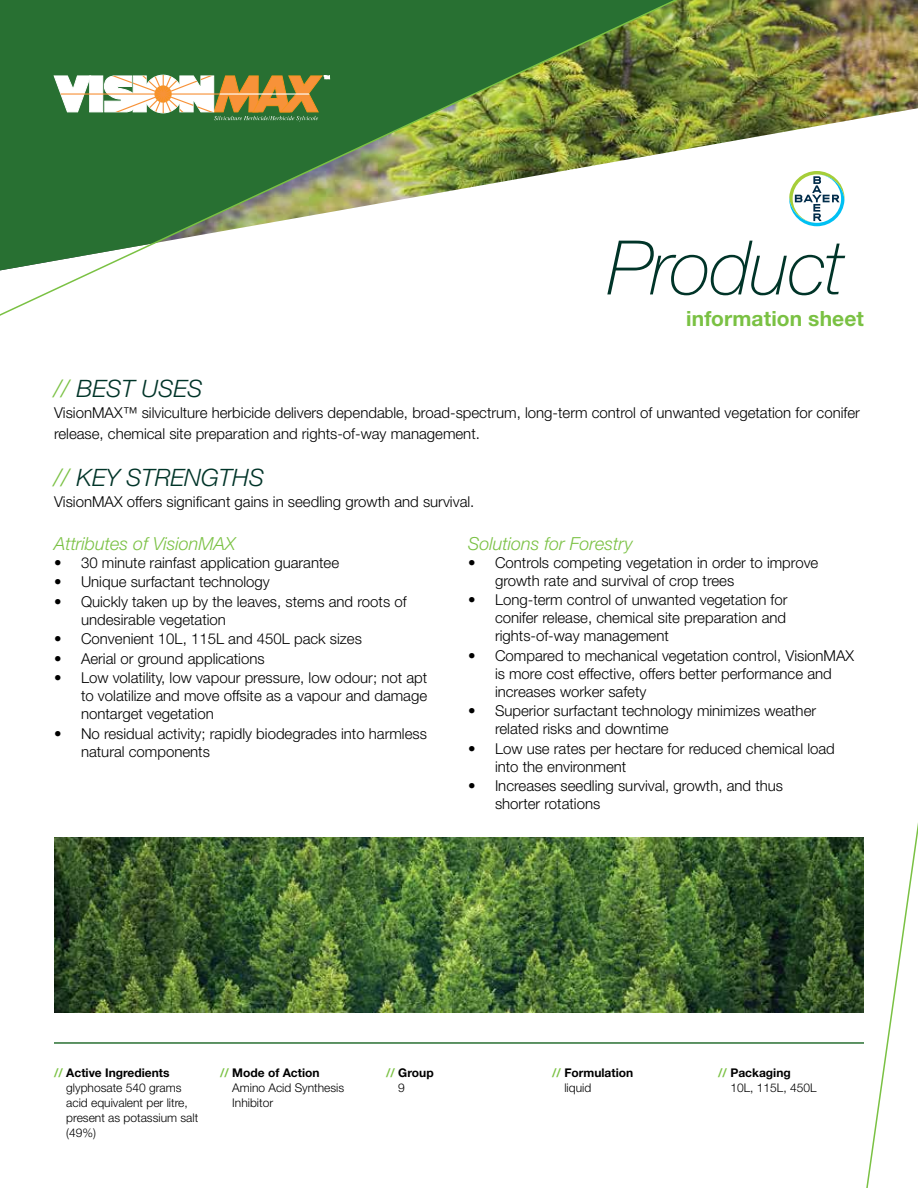
<style>
.page{position:relative;width:918px;height:1188px;background:#fff}
.page>*{position:absolute;margin:0;border:0;box-sizing:border-box;transform-origin:0 0}
.t1{font:italic 100 75.3px "Helvetica Neue";letter-spacing:-.02em;color:#003428}
.t2{font:italic 300 24px "Helvetica Neue";color:#003428}
.t3{font:700 21px "Helvetica Neue";letter-spacing:.005em;color:#7ac143}
.t4{font:italic 300 18px "Helvetica Neue";color:#7ac143}
.t5{font:300 15px/18px "Helvetica Neue";color:#000}
.t6{font:300 12px/15px "Helvetica Neue";color:#000}
.t7{font:700 12px/15px "Helvetica Neue";color:#000}
.s1{color:#7ac143}
.s2{font-weight:700;color:#7ac143}
.s3{font-weight:700}
.s4{font-weight:300}
</style>
<div class="page">
<img style="left:707px;top:0;width:211px;height:227px">
<img style="left:0;top:0;width:707px;height:316px">
<svg style="left:863px;top:823px;width:55px;height:365px"></svg>
<hr style="left:54px;top:1042px;width:810px;height:2px;background:#287032">
<svg style="left:54px;top:76px;width:36px;height:36px"></svg>
<div style="left:90px;top:76px;width:13px;height:36px;background:#fff;border:1px solid #fff"></div>
<hr style="left:61px;top:93px;width:159px;height:2px;background:#f79239">
<svg style="left:103px;top:72px;width:227px;height:49px"></svg>
<svg style="left:789px;top:171px;width:55px;height:55px"></svg>
<img style="left:54px;top:837px;width:810px;height:175px">
<h1 class="t1" style="left:607px;top:210px;width:239px">Product</h1>
<h3 class="t3" style="left:686px;top:305px;width:179px">information sheet</h3>
<h2 class="t2" style="left:54px;top:374px;width:150px"><span class="s1">//</span> BEST USES</h2>
<p class="t5" style="left:54px;top:402px;width:807px;line-height:21px">VisionMAX™ silviculture herbicide delivers dependable, broad-spectrum, long-term control of unwanted vegetation for conifer release, chemical site preparation and rights-of-way management.</p>
<h2 class="t2" style="left:54px;top:463px;width:212px"><span class="s1">//</span> KEY STRENGTHS</h2>
<p class="t5" style="left:54px;top:492px;width:422px">VisionMAX offers significant gains in seedling growth and survival.</p>
<p class="t4" style="left:54px;top:533px;width:183px">Attributes of VisionMAX</p>
<p class="t5" style="left:54px;top:553px;width:287px">• 30 minute rainfast application guarantee</p>
<p class="t5" style="left:54px;top:573px;width:217px">• Unique surfactant technology</p>
<p class="t5" style="left:81px;top:592px;width:327px;text-indent:-27px">• Quickly taken up by the leaves, stems and roots of undesirable vegetation</p>
<p class="t5" style="left:54px;top:630px;width:309px">• Convenient 10L, 115L and 450L pack sizes</p>
<p class="t5" style="left:54px;top:649px;width:212px">• Aerial or ground applications</p>
<p class="t5" style="left:81px;top:669px;width:348px;text-align:justify;text-indent:-27px">• Low volatility, low vapour pressure, low odour; not apt to volatilize and move offsite as a vapour and damage nontarget vegetation</p>
<p class="t5" style="left:81px;top:724px;width:347px;text-indent:-27px">• No residual activity; rapidly biodegrades into harmless natural components</p>
<p class="t4" style="left:468px;top:533px;width:166px">Solutions for Forestry</p>
<p class="t5" style="left:495px;top:553px;width:325px;text-indent:-27px">• Controls competing vegetation in order to improve growth rate and survival of crop trees</p>
<p class="t5" style="left:495px;top:591px;width:294px;text-align:justify;text-indent:-27px">• Long-term control of unwanted vegetation for conifer release, chemical site preparation and rights‑of‑way management</p>
<p class="t5" style="left:495px;top:646px;width:361px;text-indent:-27px">• Compared to mechanical vegetation control, VisionMAX is more cost effective, offers better performance and increases worker safety</p>
<p class="t5" style="left:495px;top:702px;width:323px;text-indent:-27px">• Superior surfactant technology minimizes weather related risks and downtime</p>
<p class="t5" style="left:495px;top:739px;width:341px;text-indent:-27px">• Low use rates per hectare for reduced chemical load into the environment</p>
<p class="t5" style="left:495px;top:777px;width:290px;text-indent:-27px">• Increases seedling survival, growth, and thus shorter rotations</p>
<p class="t6" style="left:66px;top:1065px;width:134px;text-indent:-12px"><span class="s2">//</span> <span class="s3">Active Ingredients </span>glyphosate 540 grams acid equivalent per litre, present as potassium salt (49%)</p>
<p class="t6" style="left:232px;top:1065px;width:114px;text-indent:-12px"><span class="s2">//</span> <span class="s3">Mode of Action<br></span>Amino Acid Synthesis<br>Inhibitor</p>
<p class="t7" style="left:398px;top:1065px;width:37px;text-indent:-12px"><span class="s1">//</span> Group<br><span class="s4">9</span></p>
<p class="t7" style="left:564px;top:1065px;width:70px;text-indent:-12px"><span class="s1">//</span> Formulation <span class="s4">liquid</span></p>
<p class="t6" style="left:730px;top:1065px;width:88px;text-indent:-12px"><span class="s2">//</span> <span class="s3">Packaging<br></span>10L, 115L, 450L</p>
</div>
